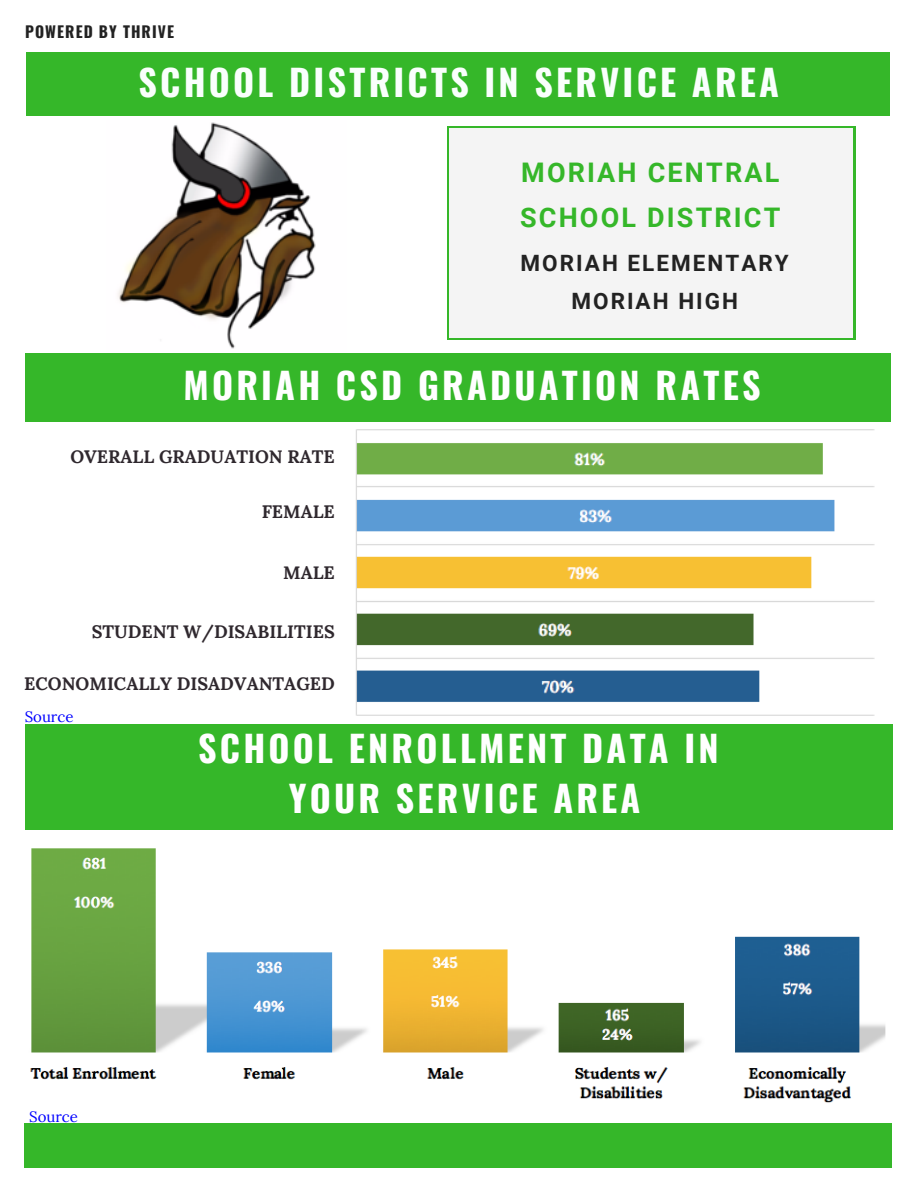
<style>
.page{position:relative;width:918px;height:1188px;background:#fff}
.page>*{position:absolute;margin:0;border:0;box-sizing:border-box;transform-origin:0 0}
.t1{font:700 36px/49.5px "Oswald";letter-spacing:.09em;color:#fff;text-align:center}
.t2{font:700 36px "Oswald";letter-spacing:.09em;color:#f9fffc}
.t3{font:700 27px/45px "Roboto";letter-spacing:.08em;color:#35b729}
.t4{font:700 22.5px/38.2px "Roboto";letter-spacing:.09em;color:#222;text-align:center}
.t5{font:700 18px "Lora";color:#2f282e}
.t6{font:700 15.6px "Oswald";letter-spacing:.07em;color:#222}
.t7{font:15px "Lora";color:#00f}
</style>
<div class="page">
<div style="left:26px;top:53px;width:864px;height:63px;background:#35b729"></div>
<img style="left:356px;top:429px;width:519px;height:287px">
<img style="left:118px;top:122px;width:198px;height:227px">
<div style="left:26px;top:353px;width:865px;height:69px;background:#35b729"></div>
<img style="left:25px;top:829px;width:868px;height:274px">
<div style="left:25px;top:724px;width:868px;height:105px;background:#35b729"></div>
<div style="left:25px;top:1124px;width:867px;height:44px;background:#35b729"></div>
<div style="left:447px;top:126px;width:408px;height:214px;background:linear-gradient(to right,#35b729,#35b729)"></div>
<div style="left:449px;top:128px;width:404px;height:209px;background:#f4f4f4"></div>
<p class="t6" style="left:25px;top:19px;width:150px">POWERED BY THRIVE</p>
<h1 class="t2" style="left:138px;top:54px;width:642px">SCHOOL DISTRICTS IN SERVICE AREA</h1>
<h2 class="t3" style="left:520px;top:150px;width:262px">MORIAH CENTRAL<br>SCHOOL DISTRICT</h2>
<p class="t4" style="left:521px;top:244px;width:270px">MORIAH ELEMENTARY<br>MORIAH HIGH</p>
<h1 class="t1" style="left:183px;top:359px;width:579px">MORIAH CSD GRADUATION RATES</h1>
<p class="t5" style="left:70px;top:444px;width:266px">OVERALL GRADUATION RATE</p>
<p class="t5" style="left:262px;top:500px;width:75px">FEMALE</p>
<p class="t5" style="left:283px;top:561px;width:53px">MALE</p>
<p class="t5" style="left:92px;top:620px;width:245px">STUDENT W/DISABILITIES</p>
<p class="t5" style="left:24px;top:672px;width:312px">ECONOMICALLY DISADVANTAGED</p>
<p class="t7" style="left:25px;top:707px;width:50px">Source</p>
<p class="t7" style="left:29px;top:1107px;width:50px">Source</p>
<h1 class="t1" style="left:198px;top:722px;width:522px">SCHOOL ENROLLMENT DATA IN<br>YOUR SERVICE AREA</h1>
</div>
